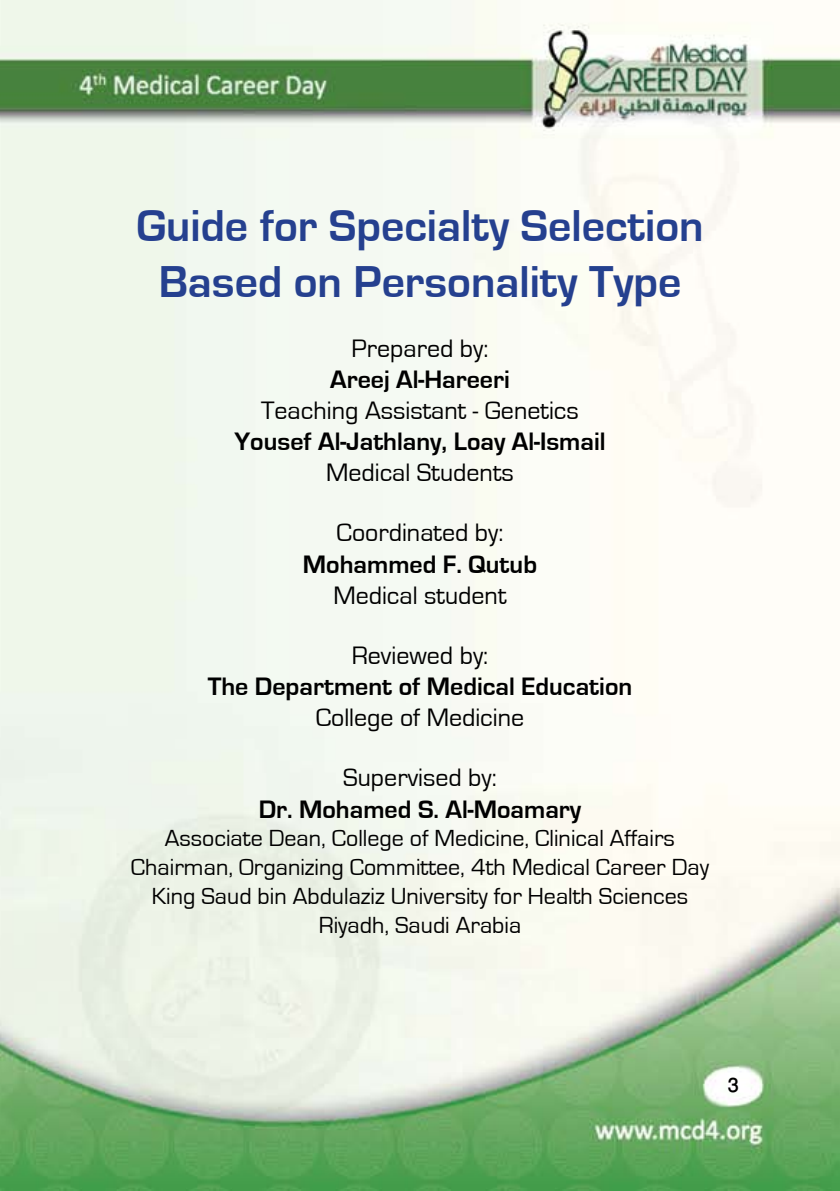
<style>
.page{position:relative;width:840px;height:1191px;background:#fff}
.page>*{position:absolute;margin:0;border:0;box-sizing:border-box;transform-origin:0 0}
.t1{font:700 46px/55.2px "Eurostile";color:#25408f;text-align:center}
.t2{font:500 28px "Win Soft Pro";color:#000}
.t3{font:26px "Eurostile";color:#000}
.t4{font:700 26px "Eurostile";color:#000}
.t5{font:24px/28.8px "Eurostile";color:#000;text-align:center}
</style>
<div class="page">
<img style="left:0;top:0;width:839px;height:1191px">
<h1 class="t1" style="left:136px;top:199px;width:568px">Guide for Specialty Selection<br>Based on Personality Type</h1>
<p class="t3" style="left:351px;top:334px;width:138px">Prepared by:</p>
<p class="t4" style="left:330px;top:365px;width:181px">Areej Al-Hareeri</p>
<p class="t3" style="left:261px;top:396px;width:319px">Teaching Assistant - Genetics</p>
<p class="t4" style="left:234px;top:427px;width:372px">Yousef Al-Jathlany, Loay Al-Ismail</p>
<p class="t3" style="left:326px;top:459px;width:189px">Medical Students</p>
<p class="t3" style="left:336px;top:519px;width:168px">Coordinated by:</p>
<p class="t4" style="left:303px;top:550px;width:235px">Mohammed F. Qutub</p>
<p class="t3" style="left:333px;top:581px;width:174px">Medical student</p>
<p class="t3" style="left:351px;top:641px;width:138px">Reviewed by:</p>
<p class="t4" style="left:207px;top:672px;width:426px">The Department of Medical Education</p>
<p class="t3" style="left:315px;top:704px;width:210px">College of Medicine</p>
<p class="t3" style="left:343px;top:764px;width:155px">Supervised by:</p>
<p class="t4" style="left:258px;top:795px;width:324px">Dr. Mohamed S. Al-Moamary</p>
<p class="t5" style="left:131px;top:824px;width:579px">Associate Dean, College of Medicine, Clinical Affairs Chairman, Organizing Committee, 4th Medical Career Day King Saud bin Abdulaziz University for Health Sciences Riyadh, Saudi Arabia</p>
<p class="t2" style="left:727px;top:1065px;width:13px">3</p>
</div>
